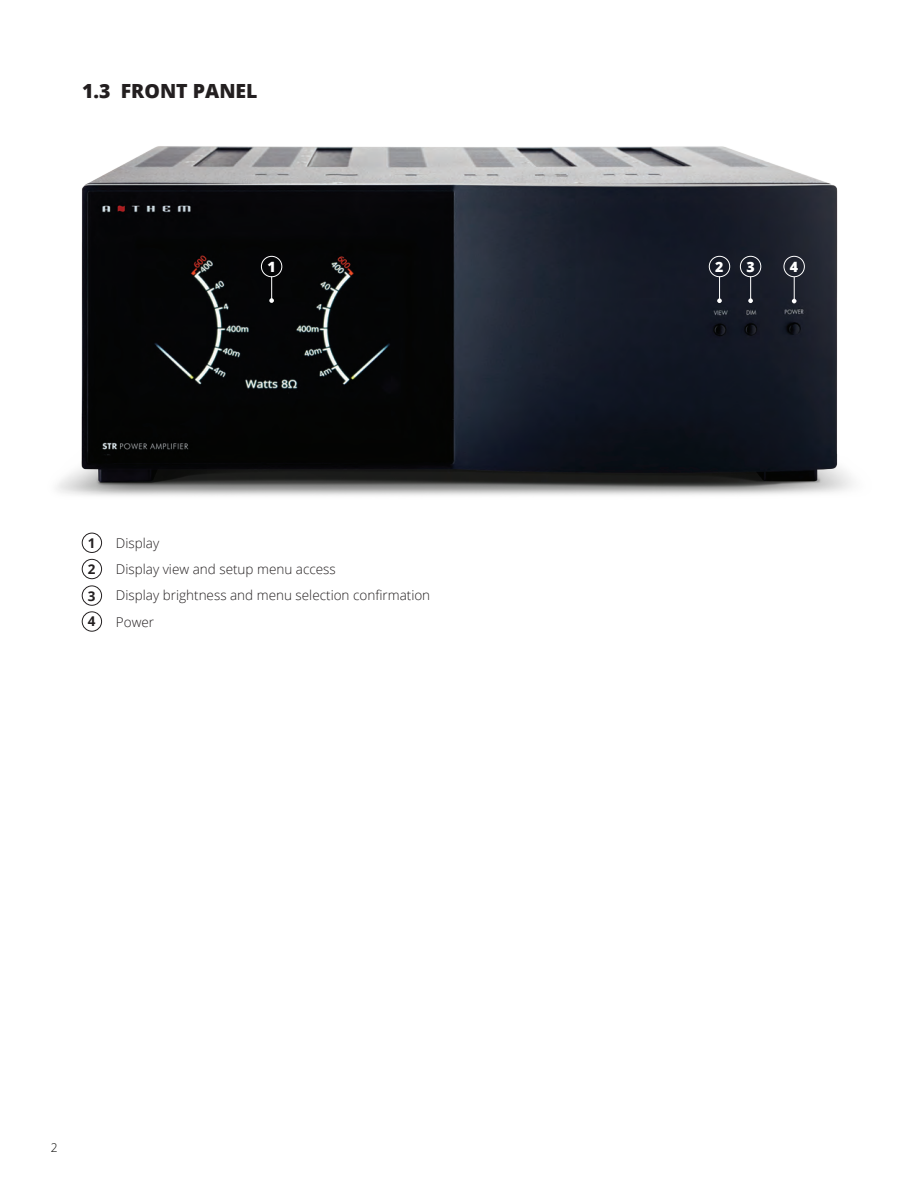
<style>
.page{position:relative;width:918px;height:1188px;background:#fff}
.page>*{position:absolute;margin:0;border:0;box-sizing:border-box;transform-origin:0 0}
.t1{font:800 19.5px "Open Sans";color:#231f20}
.t2{font:800 14.25px "Open Sans";color:#fff}
.t3{font:300 13.5px/26.2px "Open Sans";color:#231f20}
.t4{font:700 13.5px/26.2px "Open Sans";color:#231f20}
.t5{font:300 12px "Open Sans";color:#060604}
</style>
<div class="page">
<img style="left:56px;top:146px;width:797px;height:350px">
<div style="left:82px;top:533px;width:20px;height:20px;border:1px solid #231f20;border-radius:50%"></div>
<div style="left:82px;top:559px;width:20px;height:20px;border:1px solid #231f20;border-radius:50%"></div>
<div style="left:261px;top:256px;width:21px;height:21px;border:1px solid #fff;border-radius:50%"></div>
<svg style="left:269px;top:276px;width:5px;height:27px"></svg>
<div style="left:709px;top:256px;width:21px;height:21px;border:1px solid #fff;border-radius:50%"></div>
<svg style="left:717px;top:277px;width:5px;height:26px"></svg>
<div style="left:740px;top:256px;width:21px;height:21px;border:1px solid #fff;border-radius:50%"></div>
<svg style="left:748px;top:277px;width:5px;height:26px"></svg>
<div style="left:784px;top:256px;width:21px;height:21px;border:1px solid #fff;border-radius:50%"></div>
<svg style="left:792px;top:277px;width:5px;height:26px"></svg>
<div style="left:82px;top:586px;width:20px;height:20px;border:1px solid #231f20;border-radius:50%"></div>
<div style="left:82px;top:612px;width:20px;height:19px;border:1px solid #231f20;border-radius:50%"></div>
<h1 class="t1" style="left:82px;top:76px;width:177px">1.3 FRONT PANEL</h1>
<p class="t2" style="left:267px;top:256px;width:10px">1</p>
<p class="t2" style="left:715px;top:256px;width:10px">2</p>
<p class="t2" style="left:746px;top:256px;width:10px">3</p>
<p class="t2" style="left:790px;top:256px;width:10px">4</p>
<p class="t4" style="left:88px;top:529px;width:9px">1<br>2</p>
<p class="t4" style="left:88px;top:582px;width:9px">3<br>4</p>
<p class="t3" style="left:116px;top:529px;width:316px">Display<br>Display view and setup menu access<br>Display brightness and menu selection confirmation<br>Power</p>
<p class="t5" style="left:51px;top:1139px;width:8px">2</p>
</div>
